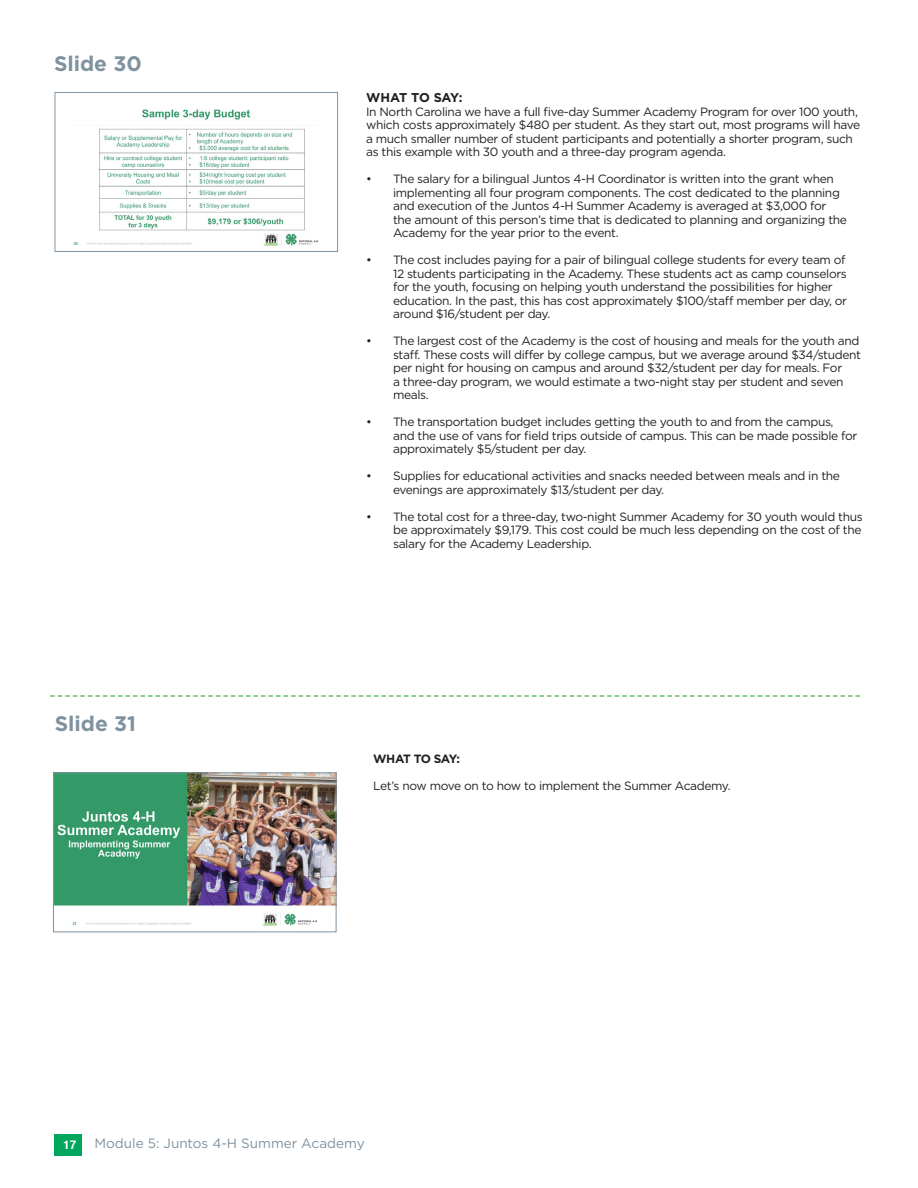
<style>
.page{position:relative;width:918px;height:1188px;background:#fff}
.page>*{position:absolute;margin:0;border:0;box-sizing:border-box;transform-origin:0 0}
.t1{font:700 21px "Gotham";color:#7f929f}
.t2{font:13.5px "Gotham";color:#7f929f}
.t3{font:700 12.75px "Gotham";letter-spacing:-.025em;color:#231f20}
.t4{font:12px/13.5px "Gotham";letter-spacing:-.03em;color:#231f20}
.t5{font:700 12px "Gotham";letter-spacing:-.05em;color:#231f20}
.t6{font:700 12px "Helvetica";color:#fff}
</style>
<div class="page">
<div style="left:54px;top:1134px;width:27px;height:22px;background:#00a65d"></div>
<img style="left:73px;top:109px;width:245px;height:137px">
<div style="left:55px;top:92px;width:283px;height:160px;border:1px solid #7f929f"></div>
<img style="left:55px;top:775px;width:279px;height:151px">
<div style="left:53px;top:773px;width:283px;height:159px;border:1px solid #7f929f"></div>
<svg style="left:50px;top:695px;width:810px;height:2px"></svg>
<p class="t1" style="left:54px;top:49px;width:89px">Slide 30</p>
<p class="t1" style="left:55px;top:710px;width:83px">Slide 31</p>
<p class="t3" style="left:366px;top:89px;width:98px">WHAT TO SAY:</p>
<p class="t4" style="left:366px;top:105px;width:496px">In North Carolina we have a full five-day Summer Academy Program for over 100 youth, which costs approximately $480 per student. As they start out, most programs will have a much smaller number of student participants and potentially a shorter program, such as this example with 30 youth and a three-day program agenda.</p>
<p class="t4" style="left:393px;top:172px;width:455px;text-indent:-27px">• The salary for a bilingual Juntos 4-H Coordinator is written into the grant when implementing all four program components. The cost dedicated to the planning and execution of the Juntos 4-H Summer Academy is averaged at $3,000 for the amount of this person’s time that is dedicated to planning and organizing the Academy for the year prior to the event.</p>
<p class="t4" style="left:393px;top:253px;width:456px;text-indent:-27px">• The cost includes paying for a pair of bilingual college students for every team of 12 students participating in the Academy. These students act as camp counselors for the youth, focusing on helping youth understand the possibilities for higher education. In the past, this has cost approximately $100/staff member per day, or around $16/student per day.</p>
<p class="t4" style="left:393px;top:334px;width:469px;text-indent:-27px">• The largest cost of the Academy is the cost of housing and meals for the youth and staff. These costs will differ by college campus, but we average around $34/student per night for housing on campus and around $32/student per day for meals. For<br>a three-day program, we would estimate a two-night stay per student and seven meals.</p>
<p class="t4" style="left:393px;top:415px;width:466px;text-indent:-27px">• The transportation budget includes getting the youth to and from the campus, and the use of vans for field trips outside of campus. This can be made possible for approximately $5/student per day.</p>
<p class="t4" style="left:393px;top:469px;width:448px;text-indent:-27px">• Supplies for educational activities and snacks needed between meals and in the evenings are approximately $13/student per day.</p>
<p class="t4" style="left:393px;top:510px;width:471px;text-align:justify;text-indent:-27px">• The total cost for a three-day, two-night Summer Academy for 30 youth would thus be approximately $9,179. This cost could be much less depending on the cost of the salary for the Academy Leadership.</p>
<p class="t5" style="left:373px;top:751px;width:88px">WHAT TO SAY:</p>
<p class="t4" style="left:373px;top:779px;width:359px">Let’s now move on to how to implement the Summer Academy.</p>
<p class="t6" style="left:63px;top:1135px;width:15px">17</p>
<p class="t2" style="left:94px;top:1134px;width:272px">Module 5: Juntos 4-H Summer Academy</p>
</div>
